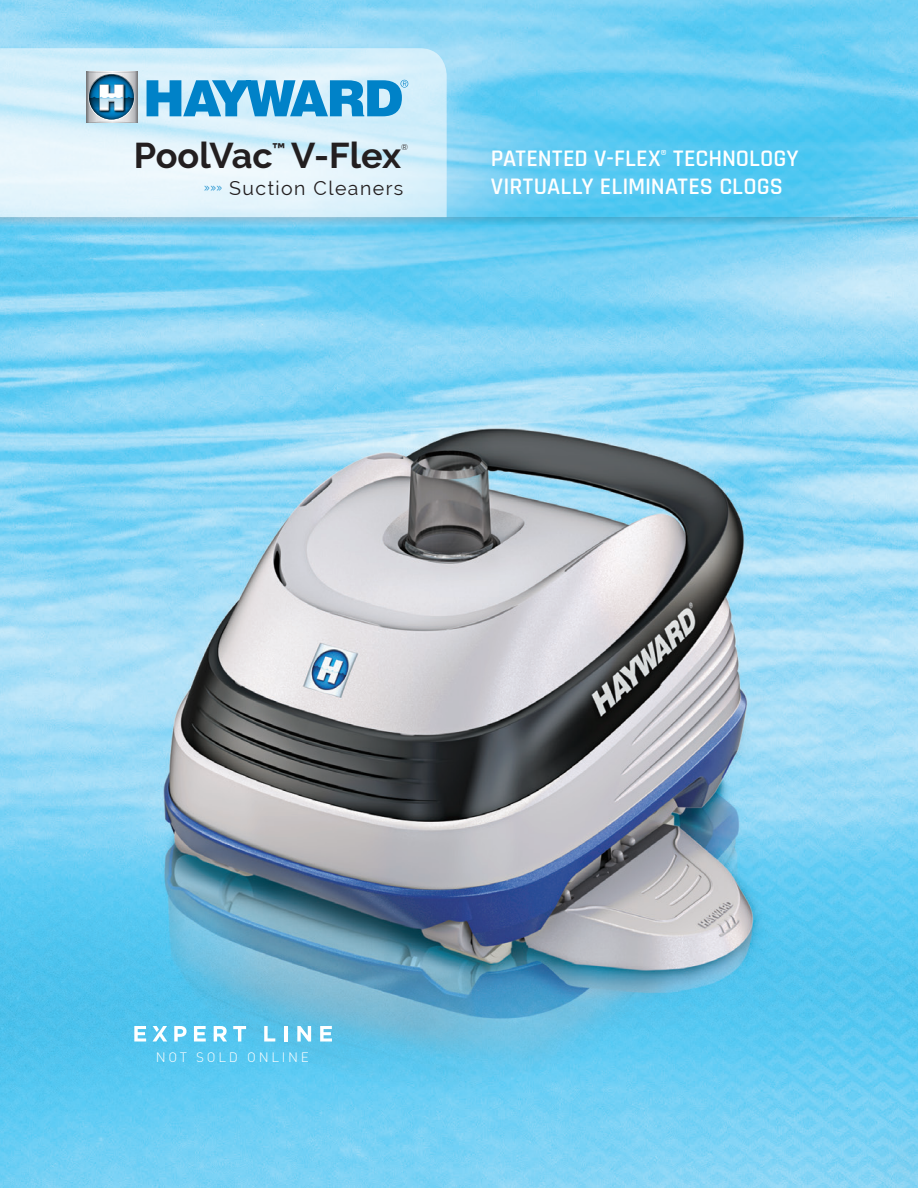
<style>
.page{position:relative;width:918px;height:1188px;background:#fff}
.page>*{position:absolute;margin:0;border:0;box-sizing:border-box;transform-origin:0 0}
.t1{font:700 36px "Raleway";color:#231f20}
.t2{font:600 24px/28.5px "Rajdhani";color:#fff}
.t3{font:19.5px "Raleway";letter-spacing:.075em;color:#231f20}
.t4{font:300 13.5px "DIN";letter-spacing:.2em;color:#fff}
.t5{font:8.4px "Raleway";color:#231f20}
</style>
<div class="page">
<img style="left:0;top:0;width:918px;height:1188px">
<svg style="left:0;top:217px;width:918px;height:10px"></svg>
<svg style="left:0;top:48px;width:447px;height:169px"></svg>
<img style="left:75px;top:60px;width:75px;height:69px">
<svg style="left:86px;top:72px;width:51px;height:1px"></svg>
<svg style="left:89px;top:75px;width:45px;height:45px"></svg>
<svg style="left:86px;top:85px;width:51px;height:38px"></svg>
<svg style="left:147px;top:80px;width:261px;height:36px"></svg>
<svg style="left:134px;top:1026px;width:12px;height:16px"></svg>
<svg style="left:174px;top:1026px;width:13px;height:16px"></svg>
<svg style="left:194px;top:1026px;width:12px;height:16px"></svg>
<svg style="left:214px;top:1026px;width:13px;height:16px"></svg>
<svg style="left:233px;top:1026px;width:13px;height:16px"></svg>
<svg style="left:264px;top:1026px;width:11px;height:16px"></svg>
<hr style="left:285px;top:1026px;width:3px;height:16px;background:#fff">
<svg style="left:297px;top:1026px;width:14px;height:16px"></svg>
<svg style="left:320px;top:1026px;width:12px;height:16px"></svg>
<svg style="left:152px;top:1026px;width:15px;height:16px"></svg>
<p class="t1" style="left:134px;top:134px;width:269px">PoolVac<sup>™</sup> V-Flex</p>
<p class="t5" style="left:401px;top:142px;width:8px">®</p>
<p class="t3" style="left:204px;top:177px;width:201px"><sup>»»»</sup> Suction Cleaners</p>
<p class="t2" style="left:491px;top:145px;width:309px">PATENTED V-FLEX<sup>®</sup> TECHNOLOGY<br>VIRTUALLY ELIMINATES CLOGS</p>
<p class="t4" style="left:156px;top:1048px;width:155px">NOT SOLD ONLINE</p>
</div>
